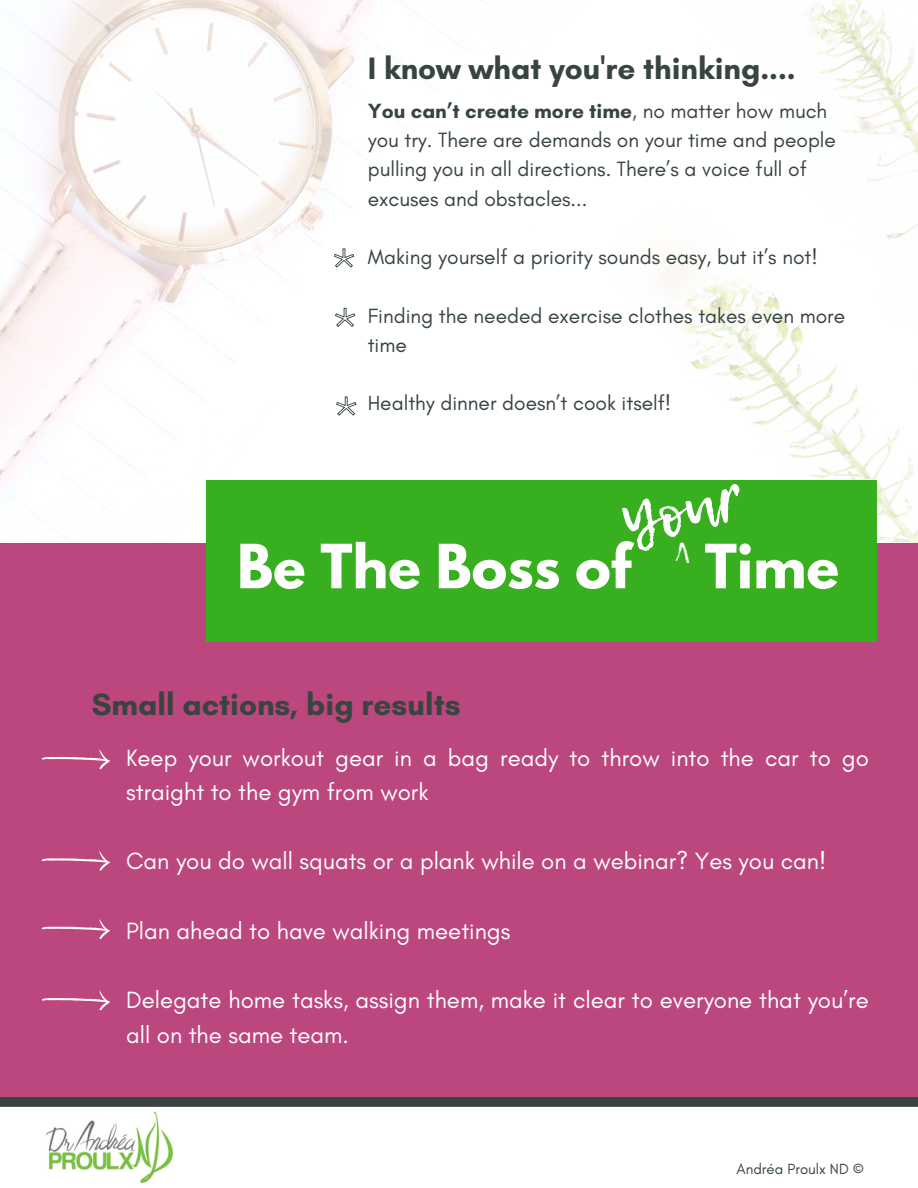
<style>
.page{position:relative;width:918px;height:1188px;background:#fff}
.page>*{position:absolute;margin:0;border:0;box-sizing:border-box;transform-origin:0 0}
.t1{font:60px "Lemon Tuesday";color:#fff}
.t2{font:700 54px "League Spartan";color:#fff}
.t3{font:700 31.5px "Glacial Indifference";color:#374440}
.t4{font:24px/34.7px "Glacial Indifference";color:#fff}
.t5{font:21px/29.2px "Glacial Indifference";color:#374440}
.t6{font:15px "Glacial Indifference";color:#374440}
.s1{font-weight:700}
</style>
<div class="page">
<img style="left:0;top:0;width:918px;height:669px">
<div style="left:0;top:543px;width:917px;height:563px;background:#bc467e"></div>
<div style="left:207px;top:480px;width:670px;height:161px;background:#37af1e"></div>
<svg style="left:0;top:1097px;width:918px;height:10px;background:#3a4642"></svg>
<img style="left:46px;top:1112px;width:127px;height:72px">
<svg style="left:42px;top:749px;width:68px;height:20px"></svg>
<svg style="left:42px;top:851px;width:68px;height:20px"></svg>
<svg style="left:42px;top:919px;width:68px;height:20px"></svg>
<svg style="left:42px;top:990px;width:68px;height:20px"></svg>
<svg style="left:335px;top:308px;width:20px;height:19px"></svg>
<svg style="left:334px;top:248px;width:20px;height:20px"></svg>
<svg style="left:336px;top:396px;width:20px;height:20px"></svg>
<h3 class="t3" style="left:368px;top:49px;width:429px">I know what you're thinking....</h3>
<p class="t5" style="left:368px;top:96px;width:470px"><span class="s1">You can’t create more time</span>, no matter how much you try. There are demands on your time and people pulling you in all directions. There’s a voice full of excuses and obstacles...</p>
<p class="t5" style="left:368px;top:242px;width:452px">Making yourself a priority sounds easy, but it’s not!</p>
<p class="t5" style="left:368px;top:301px;width:479px">Finding the needed exercise clothes takes even more time</p>
<p class="t5" style="left:368px;top:388px;width:305px">Healthy dinner doesn’t cook itself!</p>
<h1 class="t1" style="left:612px;top:485px;width:123px;rotate:-16deg">Your</h1>
<h2 class="t2" style="left:237px;top:540px;width:395px">Be The Boss of</h2>
<h2 class="t2" style="left:705px;top:540px;width:136px">Time</h2>
<h3 class="t3" style="left:92px;top:685px;width:370px">Small actions, big results</h3>
<p class="t4" style="left:126px;top:740px;width:744px">Keep your workout gear in a bag ready to throw into the car to go straight to the gym from work</p>
<p class="t4" style="left:126px;top:844px;width:702px">Can you do wall squats or a plank while on a webinar? Yes you can!</p>
<p class="t4" style="left:126px;top:913px;width:386px">Plan ahead to have walking meetings</p>
<p class="t4" style="left:126px;top:982px;width:744px">Delegate home tasks, assign them, make it clear to everyone that you’re all on the same team.</p>
<p class="t6" style="left:737px;top:1160px;width:129px">Andréa Proulx ND ©</p>
</div>
